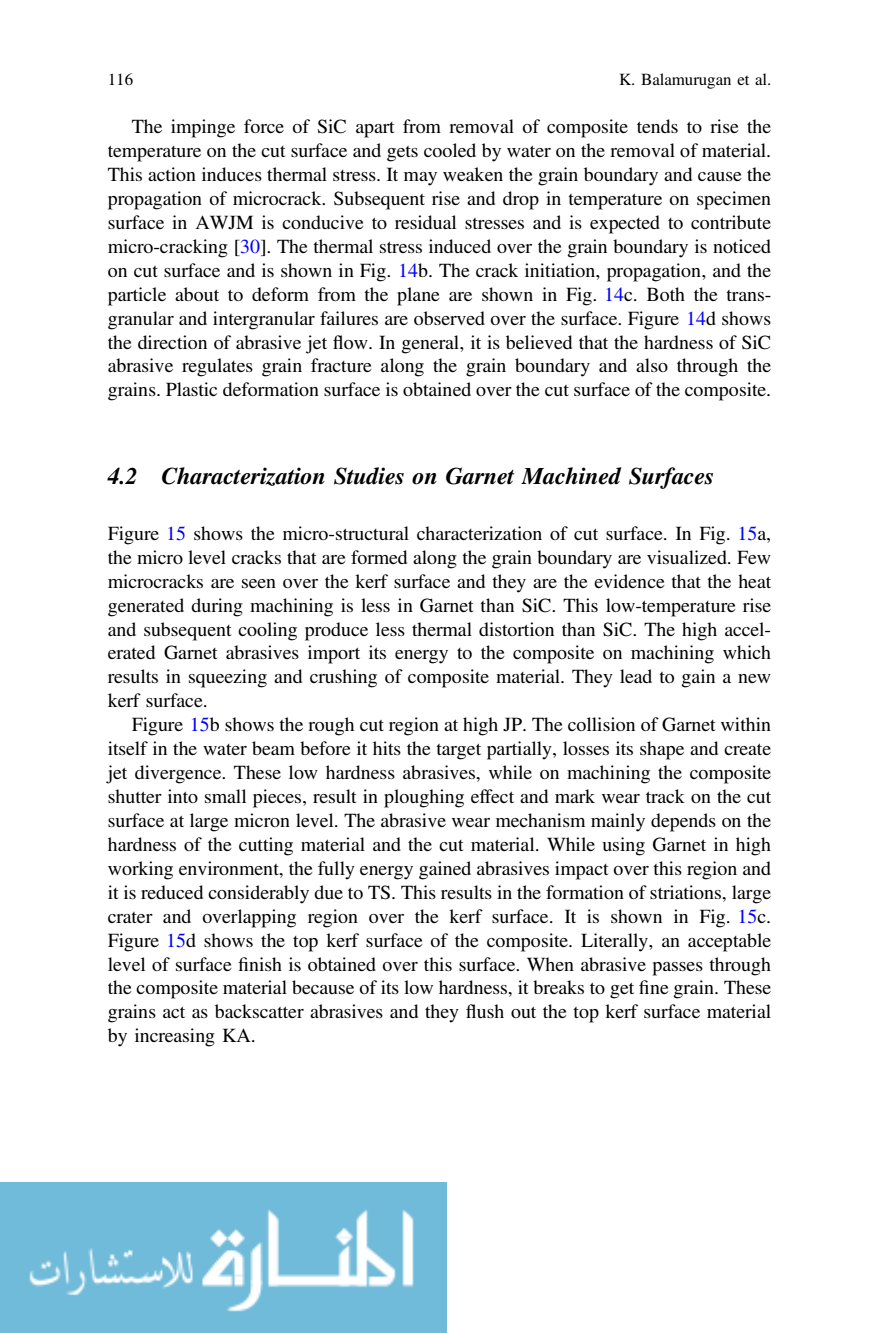
<style>
.page{position:relative;width:879px;height:1333px;background:#fff}
.page>*{position:absolute;margin:0;border:0;box-sizing:border-box;transform-origin:0 0}
.t1{font:24px "Fwckgv Kgdxmh Ggyqhh Adv TT8 fc 4438 a.BI";color:#000}
.t2{font:20px/24px "Wdshqt Ysbkyp Qsnfbr Adv TT5 ada 87 cc";color:#000;text-align:justify}
.t3{font:17px "Wdshqt Ysbkyp Qsnfbr Adv TT5 ada 87 cc";color:#000}
.s1{color:#00f}
.s2{font-family:"Xcdrtv Bcqlbs Qvjcvq Adv GTIMES R"}
.s3{font-family:"Cfrdvy Tsglcn Yrvgpk Adv TT5 ada 87 cc+fb"}
</style>
<div class="page">
<img style="left:0;top:1182px;width:446px;height:150px">
<p class="t3" style="left:108px;top:73px;width:27px">116</p>
<p class="t3" style="left:619px;top:73px;width:154px">K. Balamurugan et al.</p>
<p class="t2" style="left:108px;top:116px;width:665px;text-indent:24px">The impinge force of SiC apart from removal of composite tends to rise the temperature on the cut surface and gets cooled by water on the removal of material.<br>This action induces thermal stress. It may weaken the grain boundary and cause the propagation of microcrack. Subsequent rise and drop in temperature on specimen surface in AWJM is conducive to residual stresses and is expected to contribute micro-cracking [<span class="s1">30</span>]. The thermal stress induced over the grain boundary is noticed on cut surface and is shown in Fig. <span class="s1">14</span>b. The crack initiation, propagation, and the particle about to deform from the plane are shown in Fig. <span class="s1">14</span>c. Both the trans&shy;granular and intergranular failures are observed over the surface. Figure <span class="s1">14</span>d shows the direction of abrasive jet <span class="s2">fl</span>ow. In general, it is believed that the hardness of SiC abrasive regulates grain fracture along the grain boundary and also through the grains. Plastic deformation surface is obtained over the cut surface of the composite.</p>
<p class="t1" style="left:108px;top:467px;width:608px">4.2 Characterization Studies on Garnet Machined Surfaces</p>
<p class="t2" style="left:108px;top:523px;width:665px">Figure <span class="s1">15</span> shows the micro-structural characterization of cut surface. In Fig. <span class="s1">15</span>a, the micro level cracks that are formed along the grain boundary are visualized. Few microcracks are seen over the kerf surface and they are the evidence that the heat generated during machining is less in Garnet than SiC. This low-temperature rise and subsequent cooling produce less thermal distortion than SiC. The high accel&shy;erated Garnet abrasives import its energy to the composite on machining which results in squeezing and crushing of composite material. They lead to gain a new kerf surface.</p>
<p class="t2" style="left:108px;top:714px;width:665px;text-indent:24px">Figure <span class="s1">15</span>b shows the rough cut region at high JP. The collision of Garnet within itself in the water beam before it hits the target partially, losses its shape and create jet divergence. These low hardness abrasives, while on machining the composite shutter into small pieces, result in ploughing effect and mark wear track on the cut surface at large micron level. The abrasive wear mechanism mainly depends on the hardness of the cutting material and the cut material. While using Garnet in high working environment, the fully energy gained abrasives impact over this region and it is reduced considerably due to TS. This results in the formation of striations, large crater and overlapping region over the kerf surface. It is shown in Fig. <span class="s1">15</span>c.<br>Figure <span class="s1">15</span>d shows the top kerf surface of the composite. Literally, an acceptable level of surface <span class="s3">fi</span>nish is obtained over this surface. When abrasive passes through the composite material because of its low hardness, it breaks to get <span class="s3">fi</span>ne grain. These grains act as backscatter abrasives and they <span class="s2">fl</span>ush out the top kerf surface material by increasing KA.</p>
</div>
